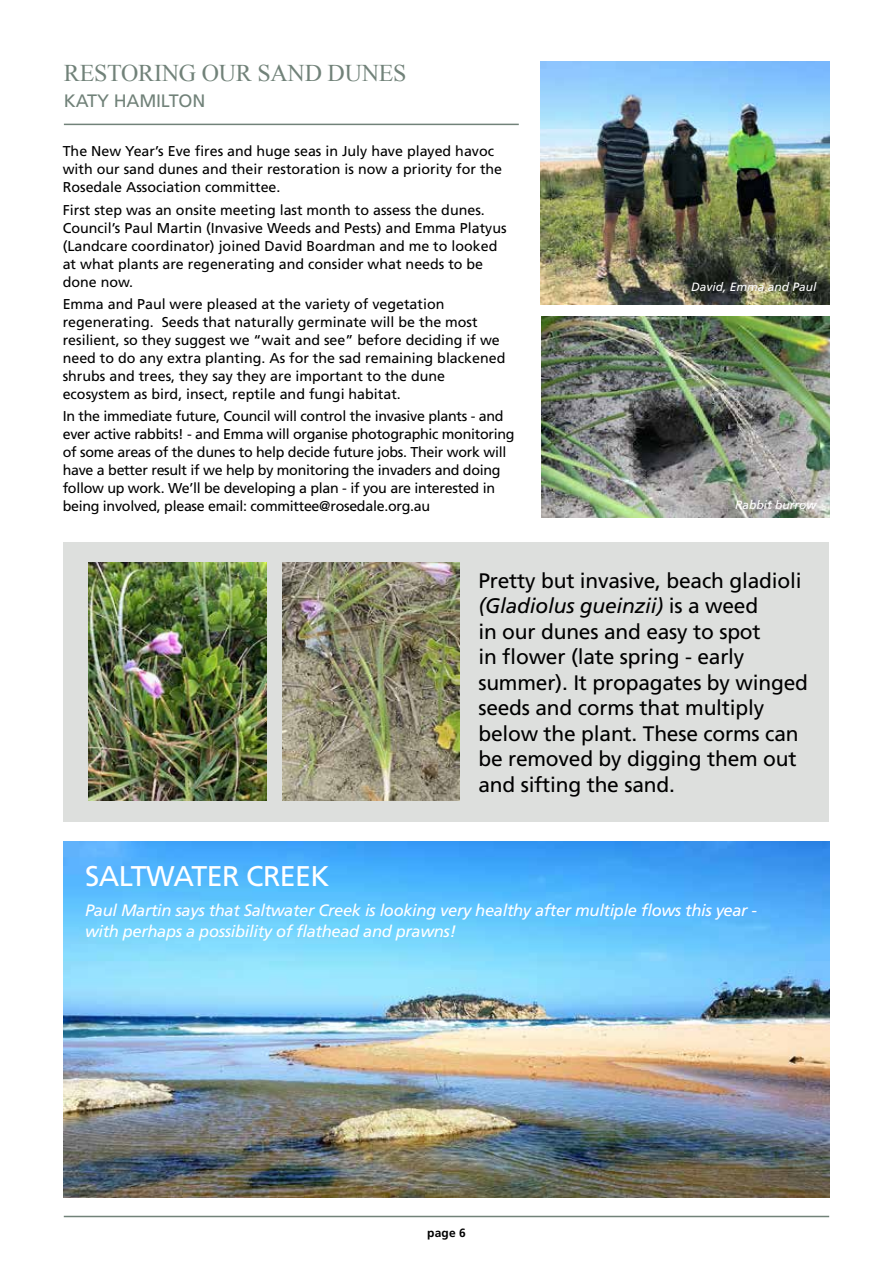
<style>
.page{position:relative;width:893px;height:1263px;background:#fff}
.page>*{position:absolute;margin:0;border:0;box-sizing:border-box;transform-origin:0 0}
.t1{font:28.5px "Frutiger";letter-spacing:-.02em;color:#fff}
.t2{font:24px "Times New Roman";letter-spacing:-.01em;color:#718279}
.t3{font:21px/25.5px "Frutiger";letter-spacing:-.01em;color:#000}
.t4{font:18px "Frutiger";letter-spacing:-.01em;color:#718279}
.t5{font:italic 16.5px/21px "Frutiger";letter-spacing:-.02em;color:#fff}
.t6{font:14.25px/18px "Frutiger";color:#000}
.t7{font:14.25px/18px "Frutiger";letter-spacing:-.02em;color:#000}
.t8{font:italic 12px "Frutiger";color:#fff}
.t9{font:700 12px "Frutiger";color:#000}
.s1{font-style:italic}
</style>
<div class="page">
<div style="left:64px;top:542px;width:765px;height:280px;background:#dddfdd"></div>
<img style="left:64px;top:842px;width:765px;height:355px">
<hr style="left:64px;top:1216px;width:765px;height:1px;background:#718279">
<img style="left:540px;top:62px;width:289px;height:242px">
<img style="left:541px;top:317px;width:288px;height:201px">
<img style="left:88px;top:562px;width:179px;height:238px">
<img style="left:283px;top:562px;width:176px;height:238px">
<hr style="left:64px;top:124px;width:455px;height:1px;background:#718279">
<h2 class="t2" style="left:64px;top:57px;width:344px">RESTORING OUR SAND DUNES</h2>
<p class="t4" style="left:64px;top:90px;width:143px">KATY HAMILTON</p>
<p class="t6" style="left:63px;top:142px;width:441px">The New Year’s Eve fires and huge seas in July have played havoc with our sand dunes and their restoration is now a priority for the<br>Rosedale Association committee.</p>
<p class="t6" style="left:63px;top:201px;width:445px">First step was an onsite meeting last month to assess the dunes.<br>Council’s Paul Martin (Invasive Weeds and Pests) and Emma Platyus (Landcare coordinator) joined David Boardman and me to looked at what plants are regenerating and consider what needs to be done now.</p>
<p class="t6" style="left:63px;top:295px;width:444px">Emma and Paul were pleased at the variety of vegetation regenerating. Seeds that naturally germinate will be the most resilient, so they suggest we “wait and see” before deciding if we need to do any extra planting. As for the sad remaining blackened shrubs and trees, they say they are important to the dune ecosystem as bird, insect, reptile and fungi habitat.</p>
<p class="t7" style="left:63px;top:407px;width:453px">In the immediate future, Council will control the invasive plants - and ever active rabbits! - and Emma will organise photographic monitoring of some areas of the dunes to help decide future jobs. Their work will have a better result if we help by monitoring the invaders and doing follow up work. We’ll be developing a plan - if you are interested in being involved, please email: committee@rosedale.org.au</p>
<p class="t8" style="left:691px;top:280px;width:127px">David, Emma and Paul</p>
<p class="t8" style="left:735px;top:497px;width:83px">Rabbit burrow</p>
<h1 class="t1" style="left:85px;top:859px;width:246px">SALTWATER CREEK</h1>
<p class="t3" style="left:478px;top:568px;width:331px">Pretty but invasive, beach gladioli <span class="s1">(Gladiolus gueinzii)</span> is a weed<br>in our dunes and easy to spot<br>in flower (late spring - early summer). It propagates by winged seeds and corms that multiply below the plant. These corms can be removed by digging them out and sifting the sand.</p>
<p class="t5" style="left:85px;top:900px;width:674px">Paul Martin says that Saltwater Creek is looking very healthy after multiple flows this year - with perhaps a possibility of flathead and prawns!</p>
<p class="t9" style="left:427px;top:1225px;width:40px">page 6</p>
</div>
